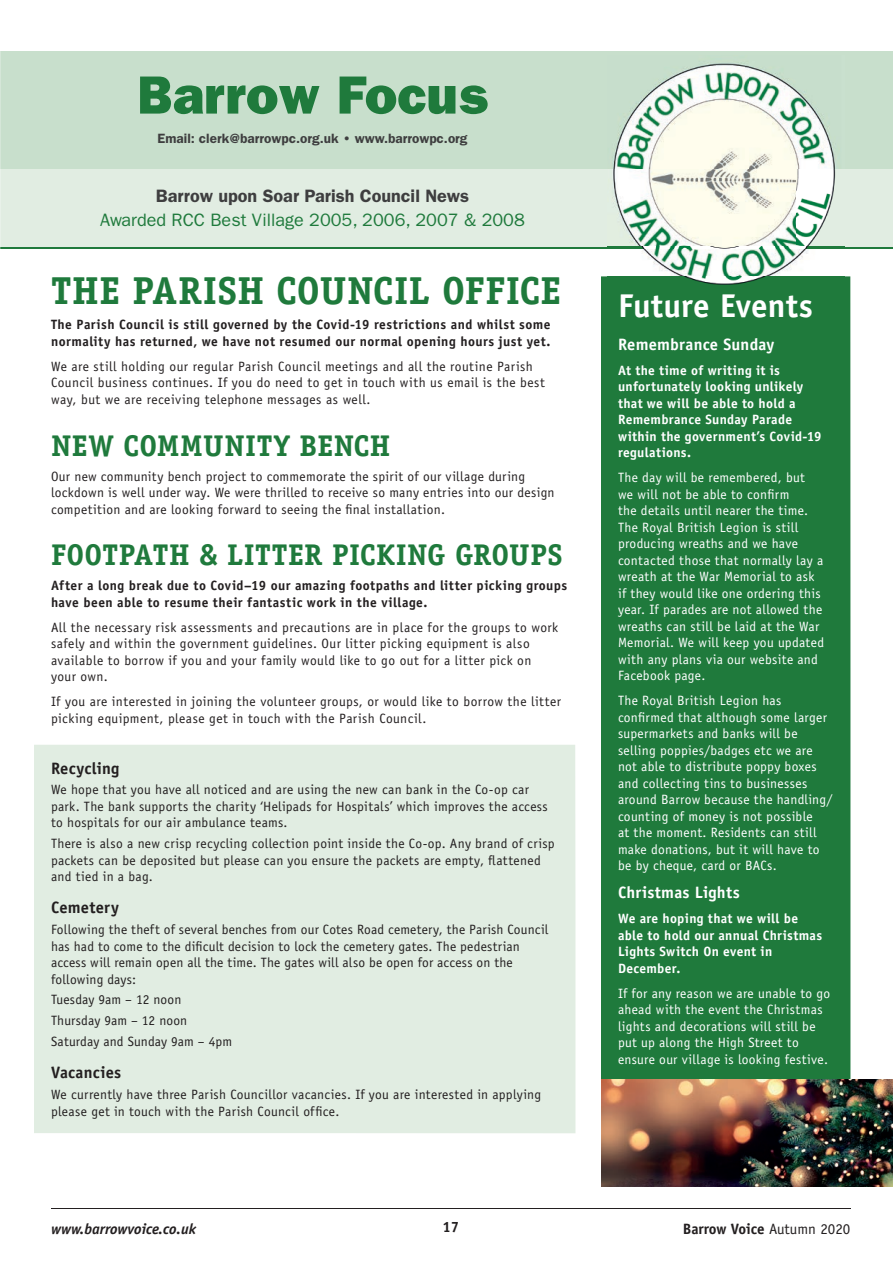
<style>
.page{position:relative;width:893px;height:1263px;background:#fff}
.page>*{position:absolute;margin:0;border:0;box-sizing:border-box;transform-origin:0 0}
.t1{font:54px "ITC Franklin Gothic Std Hvy";color:#1f7a3c}
.t2{font:700 39px "Officina Serif Std";letter-spacing:.01em;color:#1f7a3c}
.t3{font:700 33px "Officina Sans Std";letter-spacing:.005em;color:#fff}
.t4{font:700 30px "Officina Serif Std";letter-spacing:.015em;color:#1f7a3c}
.t5{font:18px "ITC Franklin Gothic Std";color:#1f7a3c}
.t6{font:600 18px "ITC Franklin Gothic Std";color:#3e3e3f}
.t7{font:700 16.5px "Officina Sans Std";letter-spacing:.01em;color:#fff}
.t8{font:700 16.5px "Officina Sans Std";letter-spacing:.01em;color:#231f20}
.t9{font:700 15px "Officina Sans Std";color:#231f20}
.t10{font:italic 700 15px "Officina Sans Std";color:#231f20}
.t11{font:13.5px/16.5px "Officina Sans Std";letter-spacing:.025em;color:#231f20}
.t12{font:13.5px/16.5px "Officina Sans Std";letter-spacing:.02em;color:#fff}
.t13{font:700 13.5px/16.5px "Officina Sans Std";letter-spacing:.03em;color:#231f20}
.t14{font:700 13.5px/16.5px "Officina Sans Std";letter-spacing:.02em;color:#fff}
.t15{font:600 13.5px "ITC Franklin Gothic Std";color:#3e3e3f}
.s1{font-weight:400}
</style>
<div class="page">
<hr style="left:51px;top:1208px;width:799px;height:1px;background:#231f20">
<div style="left:0;top:168px;width:893px;height:79px;background:#e1ede2"></div>
<div style="left:34px;top:745px;width:541px;height:388px;background:#e1ede2"></div>
<div style="left:601px;top:276px;width:249px;height:803px;background:#1f7a3c"></div>
<hr style="left:0;top:247px;width:893px;height:1px;background:#1f7a3c">
<div style="left:0;top:51px;width:893px;height:117px;background:#c8dfcc"></div>
<img style="left:607px;top:63px;width:237px;height:230px">
<img style="left:601px;top:1079px;width:292px;height:107px">
<h1 class="t1" style="left:137px;top:63px;width:352px">Barrow Focus</h1>
<p class="t15" style="left:158px;top:130px;width:311px">Email: clerk@barrowpc.org.uk • www.barrowpc.org</p>
<h3 class="t6" style="left:156px;top:185px;width:315px">Barrow upon Soar Parish Council News</h3>
<h3 class="t5" style="left:100px;top:209px;width:426px">Awarded RCC Best Village 2005, 2006, 2007 &amp; 2008</h3>
<h2 class="t2" style="left:51px;top:267px;width:512px">THE PARISH COUNCIL OFFICE</h2>
<p class="t13" style="left:51px;top:316px;width:501px">The Parish Council is still governed by the Covid-19 restrictions and whilst some normality has returned, we have not resumed our normal opening hours just yet.</p>
<p class="t11" style="left:51px;top:358px;width:495px">We are still holding our regular Parish Council meetings and all the routine Parish<br>Council business continues. If you do need to get in touch with us email is the best way, but we are receiving telephone messages as well.</p>
<h3 class="t4" style="left:51px;top:427px;width:341px">NEW COMMUNITY BENCH</h3>
<p class="t11" style="left:51px;top:468px;width:505px">Our new community bench project to commemorate the spirit of our village during lockdown is well under way. We were thrilled to receive so many entries into our design competition and are looking forward to seeing the final installation.</p>
<h3 class="t4" style="left:51px;top:536px;width:513px">FOOTPATH &amp; LITTER PICKING GROUPS</h3>
<p class="t13" style="left:51px;top:577px;width:518px">After a long break due to Covid–19 our amazing footpaths and litter picking groups have been able to resume their fantastic work in the village.</p>
<p class="t11" style="left:51px;top:619px;width:509px">All the necessary risk assessments and precautions are in place for the groups to work safely and within the government guidelines. Our litter picking equipment is also available to borrow if you and your family would like to go out for a litter pick on your own.</p>
<p class="t11" style="left:51px;top:694px;width:512px">If you are interested in joining the volunteer groups, or would like to borrow the litter picking equipment, please get in touch with the Parish Council.</p>
<p class="t8" style="left:51px;top:758px;width:70px">Recycling</p>
<p class="t11" style="left:51px;top:782px;width:498px">We hope that you have all noticed and are using the new can bank in the Co-op car park. The bank supports the charity ‘Helipads for Hospitals’ which improves the access to hospitals for our air ambulance teams.</p>
<p class="t11" style="left:51px;top:835px;width:505px">There is also a new crisp recycling collection point inside the Co-op. Any brand of crisp packets can be deposited but please can you ensure the packets are empty, flattened and tied in a bag.</p>
<p class="t8" style="left:51px;top:897px;width:69px">Cemetery</p>
<p class="t11" style="left:51px;top:921px;width:499px">Following the theft of several benches from our Cotes Road cemetery, the Parish Council has had to come to the dificult decision to lock the cemetery gates. The pedestrian access will remain open all the time. The gates will also be open for access on the following days:</p>
<p class="t11" style="left:51px;top:989px;width:183px;line-height:20.7px">Tuesday 9am – 12 noon<br>Thursday 9am – 12 noon<br>Saturday and Sunday 9am – 4pm</p>
<p class="t8" style="left:51px;top:1062px;width:72px">Vacancies</p>
<p class="t11" style="left:51px;top:1086px;width:492px">We currently have three Parish Councillor vacancies. If you are interested in applying please get in touch with the Parish Council office.</p>
<h3 class="t3" style="left:618px;top:285px;width:197px">Future Events</h3>
<p class="t7" style="left:618px;top:334px;width:158px">Remembrance Sunday</p>
<p class="t14" style="left:618px;top:362px;width:205px">At the time of writing it is unfortunately looking unlikely that we will be able to hold a<br>Remembrance Sunday Parade within the government’s Covid-19 regulations.</p>
<p class="t12" style="left:618px;top:469px;width:208px">The day will be remembered, but<br>we will not be able to confirm<br>the details until nearer the time.<br>The Royal British Legion is still producing wreaths and we have contacted those that normally lay a wreath at the War Memorial to ask if they would like one ordering this year. If parades are not allowed the wreaths can still be laid at the War<br>Memorial. We will keep you updated with any plans via our website and<br>Facebook page.</p>
<p class="t12" style="left:618px;top:692px;width:216px">The Royal British Legion has confirmed that although some larger supermarkets and banks will be selling poppies/badges etc we are not able to distribute poppy boxes and collecting tins to businesses around Barrow because the handling/ counting of money is not possible<br>at the moment. Residents can still make donations, but it will have to be by cheque, card or BACs.</p>
<p class="t7" style="left:618px;top:882px;width:123px">Christmas Lights</p>
<p class="t14" style="left:618px;top:910px;width:206px">We are hoping that we will be able to hold our annual Christmas<br>Lights Switch On event in<br>December.</p>
<p class="t12" style="left:618px;top:985px;width:214px">If for any reason we are unable to go ahead with the event the Christmas lights and decorations will still be put up along the High Street to ensure our village is looking festive.</p>
<p class="t10" style="left:51px;top:1219px;width:147px">www.barrowvoice.co.uk</p>
<p class="t9" style="left:442px;top:1217px;width:18px">17</p>
<p class="t9" style="left:683px;top:1219px;width:169px">Barrow Voice <span class="s1">Autumn 2020</span></p>
</div>
